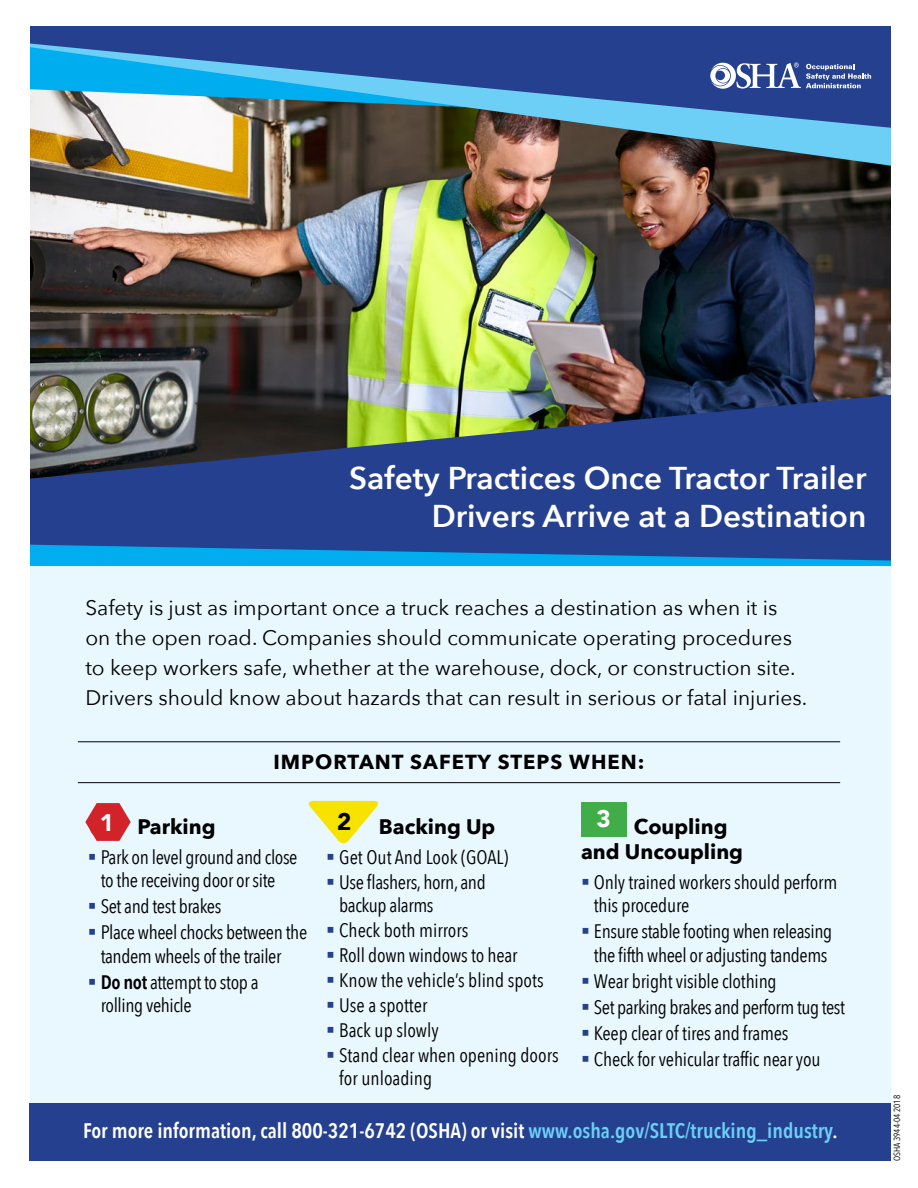
<style>
.page{position:relative;width:918px;height:1188px;background:#fff}
.page>*{position:absolute;margin:0;border:0;box-sizing:border-box;transform-origin:0 0}
.t1{font:600 31.5px/37.8px "Avenir Next";color:#fff;text-align:right}
.t2{font:900 24px "Avenir";color:#fff}
.t3{font:900 24px "Avenir";color:#000}
.Bullet{font:21px/30px "Avenir Next";color:#000}
.t4{font:600 21px "Avenir Next Condensed";color:#fff}
.Heading_2{font:700 21px/25.2px "Avenir Next";color:#000}
.Bullet-2{font:700 20.25px "Avenir Next";letter-spacing:.05em;color:#000}
.t5{font:19.5px/23.4px "Avenir Next Condensed";letter-spacing:-.02em;color:#000}
.t6{font:19.5px/23px "Avenir Next Condensed";color:#000}
.t7{font:9px "Avenir Next Condensed";color:#000}
.s1{font-weight:600}
.s2{color:#6dcff6}
</style>
<div class="page">
<img style="left:30px;top:169px;width:861px;height:223px">
<img style="left:30px;top:130px;width:861px;height:39px">
<svg style="left:30px;top:26px;width:861px;height:104px;background:#4171a8"></svg>
<img style="left:30px;top:392px;width:861px;height:152px">
<svg style="left:710px;top:63px;width:161px;height:26px"></svg>
<svg style="left:30px;top:544px;width:861px;height:22px;background:#0e82c9"></svg>
<div style="left:27px;top:566px;width:864px;height:574px;background:#e9f7fe"></div>
<hr style="left:78px;top:742px;width:762px;height:1px;background:#000">
<hr style="left:78px;top:782px;width:762px;height:1px;background:#000">
<div style="left:0;top:0;width:29px;height:1188px;background:#fff"></div>
<div style="left:29px;top:1103px;width:862px;height:58px;background:#25408f"></div>
<svg style="left:308px;top:801px;width:70px;height:43px"></svg>
<div style="left:581px;top:802px;width:45px;height:35px;background:#41ad49"></div>
<svg style="left:85px;top:803px;width:46px;height:38px"></svg>
<p class="t1" style="left:349px;top:458px;width:519px">Safety Practices Once Tractor Trailer<br>Drivers Arrive at a Destination</p>
<p class="Bullet" style="left:85px;top:592px;width:724px">Safety is just as important once a truck reaches a destination as when it is on the open road. Companies should communicate operating procedures to keep workers safe, whether at the warehouse, dock, or construction site.<br>Drivers should know about hazards that can result in serious or fatal injuries.</p>
<p class="Bullet-2" style="left:273px;top:744px;width:373px">IMPORTANT SAFETY STEPS WHEN:</p>
<p class="t2" style="left:100px;top:802px;width:16px">1</p>
<p class="t3" style="left:337px;top:801px;width:16px">2</p>
<p class="t2" style="left:597px;top:798px;width:16px">3</p>
<p class="Heading_2" style="left:137px;top:813px;width:80px">Parking</p>
<p class="t5" style="left:101px;top:844px;width:198px">Park on level ground and close to the receiving door or site</p>
<p class="t5" style="left:101px;top:894px;width:122px">Set and test brakes</p>
<p class="t5" style="left:101px;top:920px;width:208px">Place wheel chocks between the tandem wheels of the trailer</p>
<p class="t5" style="left:101px;top:969px;width:160px"><span class="s1">Do not</span> attempt to stop a rolling vehicle</p>
<p class="Heading_2" style="left:379px;top:813px;width:118px">Backing Up</p>
<p class="t6" style="left:339px;top:844px;width:171px">Get Out And Look (GOAL)</p>
<p class="t5" style="left:339px;top:870px;width:148px;line-height:23px">Use flashers, horn, and backup alarms</p>
<p class="t6" style="left:339px;top:918px;width:131px">Check both mirrors</p>
<p class="t5" style="left:339px;top:943px;width:180px">Roll down windows to hear</p>
<p class="t6" style="left:339px;top:968px;width:206px">Know the vehicle’s blind spots</p>
<p class="t6" style="left:339px;top:993px;width:90px">Use a spotter</p>
<p class="t6" style="left:339px;top:1018px;width:101px">Back up slowly</p>
<p class="t6" style="left:339px;top:1043px;width:221px">Stand clear when opening doors for unloading</p>
<p class="Heading_2" style="left:581px;top:813px;width:164px;text-indent:53px">Coupling and Uncoupling</p>
<p class="t5" style="left:594px;top:869px;width:245px">Only trained workers should perform this procedure</p>
<p class="t5" style="left:594px;top:919px;width:240px">Ensure stable footing when releasing the fifth wheel or adjusting tandems</p>
<p class="t5" style="left:594px;top:968px;width:184px">Wear bright visible clothing</p>
<p class="t5" style="left:594px;top:995px;width:253px">Set parking brakes and perform tug test</p>
<p class="t5" style="left:594px;top:1021px;width:196px">Keep clear of tires and frames</p>
<p class="t5" style="left:594px;top:1047px;width:228px">Check for vehicular traffic near you</p>
<p class="t4" style="left:83px;top:1113px;width:756px">For more information, call 800-321-6742 (OSHA) or visit <span class="s2">www.osha.gov/SLTC/trucking_industry</span>.</p>
<p class="t7" style="left:889px;top:1161px;width:67px;rotate:-90deg">OSHA 3944-04 2018</p>
</div>
